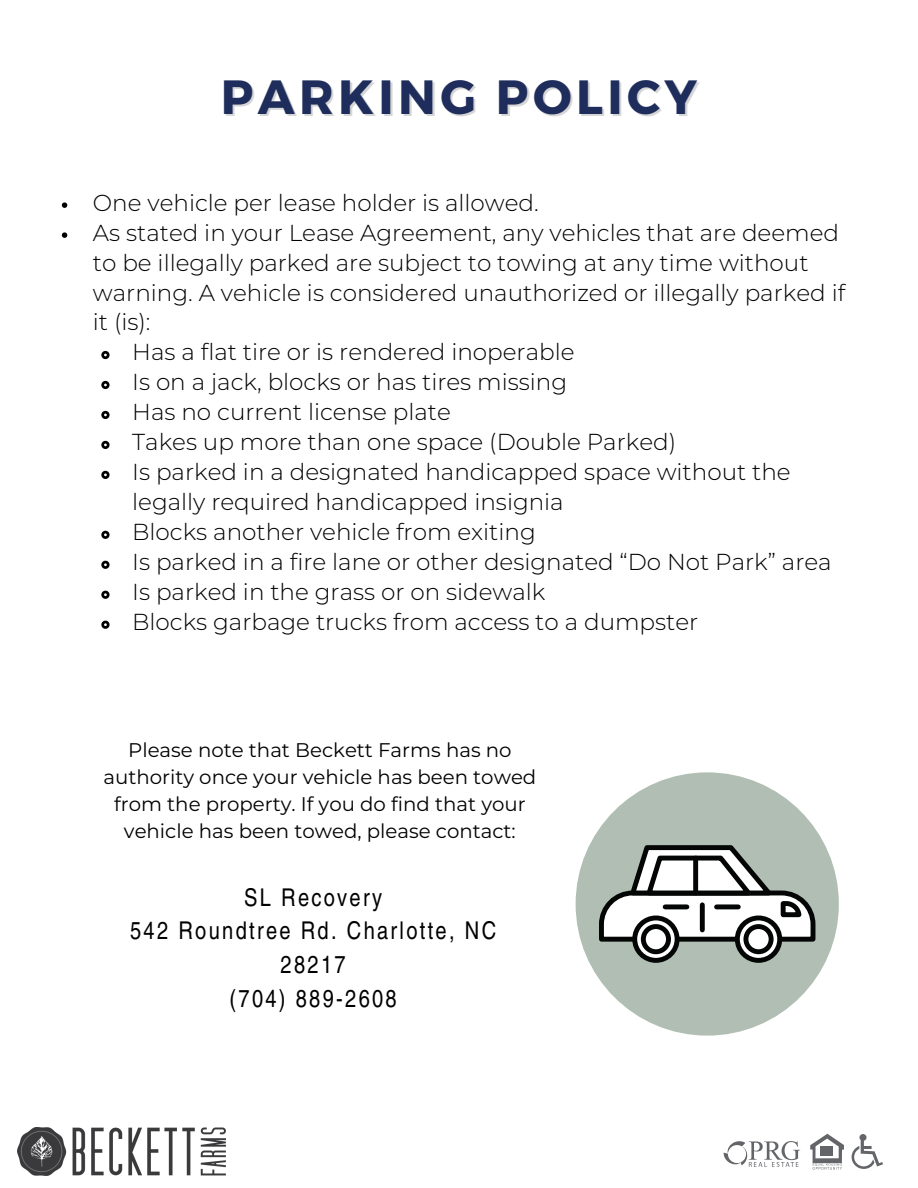
<style>
.page{position:relative;width:918px;height:1188px;background:#fff}
.page>*{position:absolute;margin:0;border:0;box-sizing:border-box;transform-origin:0 0}
.t1{font:700 48px "Montserrat";letter-spacing:.09em;color:#1e2d5b}
.t2{font:24.45px/33.8px "Te X Gyre Heros Condensed";letter-spacing:.095em;color:#000;text-align:center}
.t3{font:300 23.1px "Montserrat";color:#000}
.t4{font:19.8px/27.2px "Montserrat";color:#000;text-align:center}
</style>
<div class="page">
<svg style="left:62px;top:202px;width:5px;height:6px"></svg>
<svg style="left:62px;top:232px;width:5px;height:6px"></svg>
<svg style="left:101px;top:350px;width:9px;height:10px"></svg>
<svg style="left:101px;top:380px;width:9px;height:10px"></svg>
<svg style="left:101px;top:410px;width:9px;height:9px"></svg>
<svg style="left:101px;top:440px;width:9px;height:9px"></svg>
<svg style="left:101px;top:470px;width:9px;height:9px"></svg>
<svg style="left:101px;top:530px;width:9px;height:9px"></svg>
<svg style="left:101px;top:560px;width:9px;height:9px"></svg>
<svg style="left:101px;top:590px;width:9px;height:9px"></svg>
<svg style="left:101px;top:620px;width:9px;height:9px"></svg>
<div style="left:576px;top:772px;width:263px;height:264px;background:#b0beb3;border-radius:50%"></div>
<svg style="left:599px;top:845px;width:217px;height:97px"></svg>
<div style="left:693px;top:858px;width:5px;height:35px;background:#040505"></div>
<div style="left:717px;top:904px;width:21px;height:5px;background:#040505"></div>
<div style="left:665px;top:904px;width:22px;height:5px;background:#040505"></div>
<div style="left:700px;top:905px;width:5px;height:25px;background:#040505"></div>
<svg style="left:737px;top:918px;width:43px;height:42px"></svg>
<div style="left:735px;top:916px;width:47px;height:47px;border:5px solid #040505;border-radius:50%"></div>
<svg style="left:746px;top:927px;width:25px;height:25px"></svg>
<div style="left:743px;top:924px;width:31px;height:30px;border:5px solid #040505;border-radius:50%"></div>
<svg style="left:635px;top:918px;width:42px;height:42px"></svg>
<div style="left:632px;top:916px;width:48px;height:47px;border:5px solid #040505;border-radius:50%"></div>
<div style="left:643px;top:927px;width:26px;height:25px;background:#fff;border-radius:50%"></div>
<div style="left:641px;top:924px;width:30px;height:30px;border:5px solid #040505;border-radius:50%"></div>
<svg style="left:810px;top:1134px;width:34px;height:36px"></svg>
<svg style="left:852px;top:1134px;width:31px;height:35px"></svg>
<svg style="left:724px;top:1141px;width:76px;height:26px"></svg>
<img style="left:18px;top:1127px;width:208px;height:49px">
<h1 class="t1" style="left:221px;top:66px;width:478px">PARKING POLICY</h1>
<p class="t3" style="left:93px;top:188px;width:447px">One vehicle per lease holder is allowed.</p>
<p class="t3" style="left:93px;top:218px;width:748px">As stated in your Lease Agreement, any vehicles that are deemed</p>
<p class="t3" style="left:93px;top:248px;width:717px">to be illegally parked are subject to towing at any time without</p>
<p class="t3" style="left:93px;top:278px;width:754px">warning. A vehicle is considered unauthorized or illegally parked if</p>
<p class="t3" style="left:93px;top:308px;width:59px">it (is):</p>
<p class="t3" style="left:132px;top:338px;width:444px">Has a flat tire or is rendered inoperable</p>
<p class="t3" style="left:132px;top:368px;width:436px">Is on a jack, blocks or has tires missing</p>
<p class="t3" style="left:132px;top:398px;width:320px">Has no current license plate</p>
<p class="t3" style="left:132px;top:428px;width:545px">Takes up more than one space (Double Parked)</p>
<p class="t3" style="left:132px;top:458px;width:660px">Is parked in a designated handicapped space without the</p>
<p class="t3" style="left:132px;top:488px;width:433px">legally required handicapped insignia</p>
<p class="t3" style="left:132px;top:518px;width:405px">Blocks another vehicle from exiting</p>
<p class="t3" style="left:132px;top:548px;width:701px">Is parked in a fire lane or other designated “Do Not Park” area</p>
<p class="t3" style="left:132px;top:578px;width:415px">Is parked in the grass or on sidewalk</p>
<p class="t3" style="left:132px;top:608px;width:568px">Blocks garbage trucks from access to a dumpster</p>
<p class="t4" style="left:103px;top:736px;width:434px">Please note that Beckett Farms has no authority once your vehicle has been towed from the property. If you do find that your vehicle has been towed, please contact:</p>
<p class="t2" style="left:130px;top:879px;width:368px">SL Recovery<br>542 Roundtree Rd. Charlotte, NC<br>28217<br>(704) 889-2608</p>
</div>
